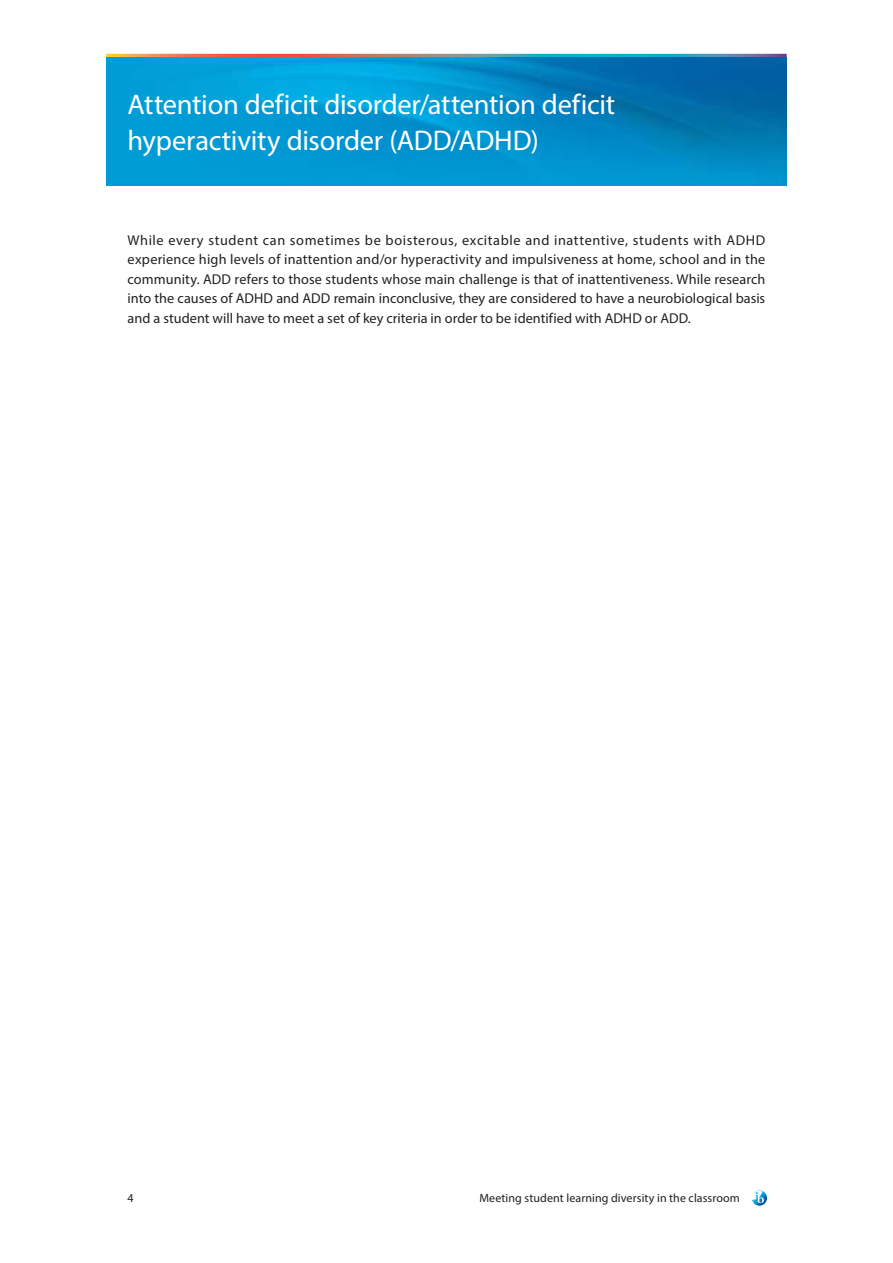
<style>
.page{position:relative;width:893px;height:1263px;background:#fff}
.page>*{position:absolute;margin:0;border:0;box-sizing:border-box;transform-origin:0 0}
.t1{font:28.5px/36.8px "Myriad Pro";letter-spacing:-.01em;color:#fff}
.t2{font:14.25px/19.5px "Myriad Pro";letter-spacing:.005em;color:#231f20;text-align:justify}
.t3{font:12px "Myriad Pro";letter-spacing:.005em;color:#231f20}
</style>
<div class="page">
<svg style="left:106px;top:54px;width:681px;height:4px;background:#688993"></svg>
<svg style="left:752px;top:1190px;width:15px;height:16px"></svg>
<img style="left:106px;top:58px;width:681px;height:127px">
<h1 class="t1" style="left:128px;top:85px;width:489px">Attention deficit disorder/attention deficit hyperactivity disorder (ADD/ADHD)</h1>
<p class="t2" style="left:128px;top:230px;width:639px">While every student can sometimes be boisterous, excitable and inattentive, students with ADHD experience high levels of inattention and/or hyperactivity and impulsiveness at home, school and in the community. ADD refers to those students whose main challenge is that of inattentiveness. While research into the causes of ADHD and ADD remain inconclusive, they are considered to have a neurobiological basis and a student will have to meet a set of key criteria in order to be identified with ADHD or ADD.</p>
<p class="t3" style="left:128px;top:1190px;width:8px">4</p>
<p class="t3" style="left:479px;top:1190px;width:262px">Meeting student learning diversity in the classroom</p>
</div>
